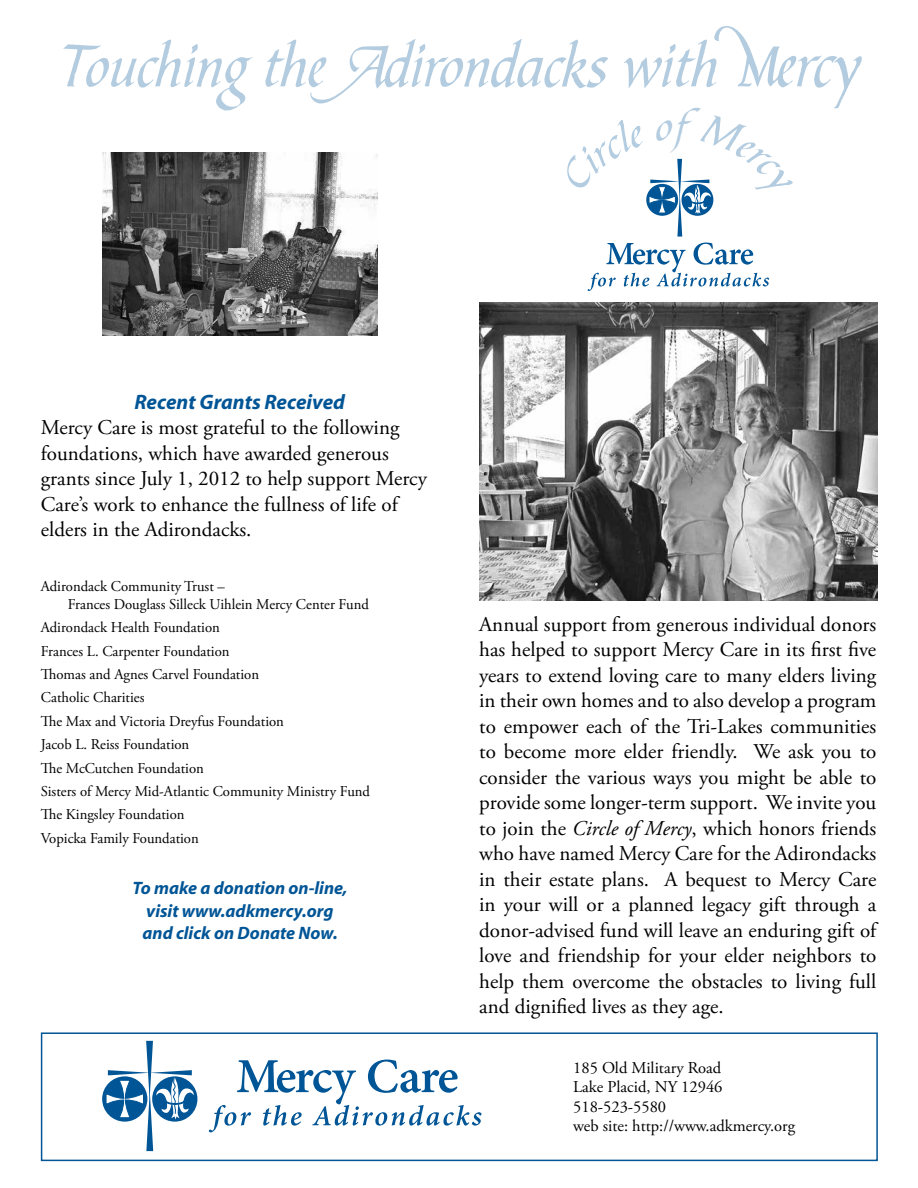
<style>
.page{position:relative;width:918px;height:1188px;background:#fff}
.page>*{position:absolute;margin:0;border:0;box-sizing:border-box;transform-origin:0 0}
.t1{font:63px "Bible Scr T";letter-spacing:.01em;color:#b3cce0;scale:.9 1}
.t2{font:21px/25.5px "Adobe Garamond Pro";color:#000}
.t3{font:italic 700 21px "Myriad";color:#005596}
.t4{font:italic 700 18px/22.5px "Myriad";color:#005596;text-align:center}
.t5{font:16.5px/19.5px "Adobe Garamond Pro";color:#000}
.t6{font:15px/23.4px "Adobe Garamond Pro";color:#000}
.s1{font-family:"Le Griffe Swa Alt D"}
.s2{font-size:66px}
.s3{font-style:italic}
</style>
<div class="page">
<div style="left:41px;top:1032px;width:837px;height:129px;border:2px solid #005596"></div>
<svg style="left:209px;top:1060px;width:273px;height:72px"></svg>
<svg style="left:102px;top:1076px;width:45px;height:46px"></svg>
<div style="left:152px;top:1076px;width:45px;height:46px;background:#005596;border-radius:50%"></div>
<svg style="left:106px;top:1041px;width:88px;height:110px"></svg>
<img style="left:102px;top:153px;width:275px;height:183px">
<img style="left:480px;top:302px;width:397px;height:298px">
<svg style="left:588px;top:243px;width:181px;height:48px"></svg>
<svg style="left:646px;top:158px;width:68px;height:79px"></svg>
<h1 class="t1" style="left:60px;top:31px;width:890px">Touching the <span class="s1">A</span>dirondacks with <span class="s1">M</span><span class="s2">ercy</span></h1>
<p class="t3" style="left:135px;top:391px;width:212px">Recent Grants Received</p>
<p class="t2" style="left:41px;top:416px;width:388px">Mercy Care is most grateful to the following foundations, which have awarded generous grants since July 1, 2012 to help support Mercy Care’s work to enhance the fullness of life of elders in the Adirondacks.</p>
<p class="t6" style="left:68px;top:578px;width:303px;line-height:18px;text-indent:-27px">Adirondack Community Trust –<br>Frances Douglass Silleck Uihlein Mercy Center Fund</p>
<p class="t6" style="left:41px;top:616px;width:331px">Adirondack Health Foundation<br>Frances L. Carpenter Foundation<br>Thomas and Agnes Carvel Foundation<br>Catholic Charities<br>The Max and Victoria Dreyfus Foundation<br>Jacob L. Reiss Foundation<br>The McCutchen Foundation<br>Sisters of Mercy Mid-Atlantic Community Ministry Fund<br>The Kingsley Foundation<br>Vopicka Family Foundation</p>
<p class="t4" style="left:133px;top:877px;width:216px">To make a donation on-line, visit www.adkmercy.org and click on Donate Now.</p>
<p class="t2" style="left:479px;top:612px;width:399px;text-align:justify">Annual support from generous individual donors has helped to support Mercy Care in its first five years to extend loving care to many elders living in their own homes and to also develop a program to empower each of the Tri-Lakes communities to become more elder friendly. We ask you to consider the various ways you might be able to provide some longer-term support. We invite you to join the <span class="s3">Circle of Mercy</span>, which honors friends who have named Mercy Care for the Adirondacks in their estate plans. A bequest to Mercy Care in your will or a planned legacy gift through a donor-advised fund will leave an enduring gift of love and friendship for your elder neighbors to help them overcome the obstacles to living full and dignified lives as they age.</p>
<p class="t5" style="left:573px;top:1058px;width:223px">185 Old Military Road<br>Lake Placid, NY 12946<br>518-523-5580<br>web site: http://www.adkmercy.org</p>
</div>
